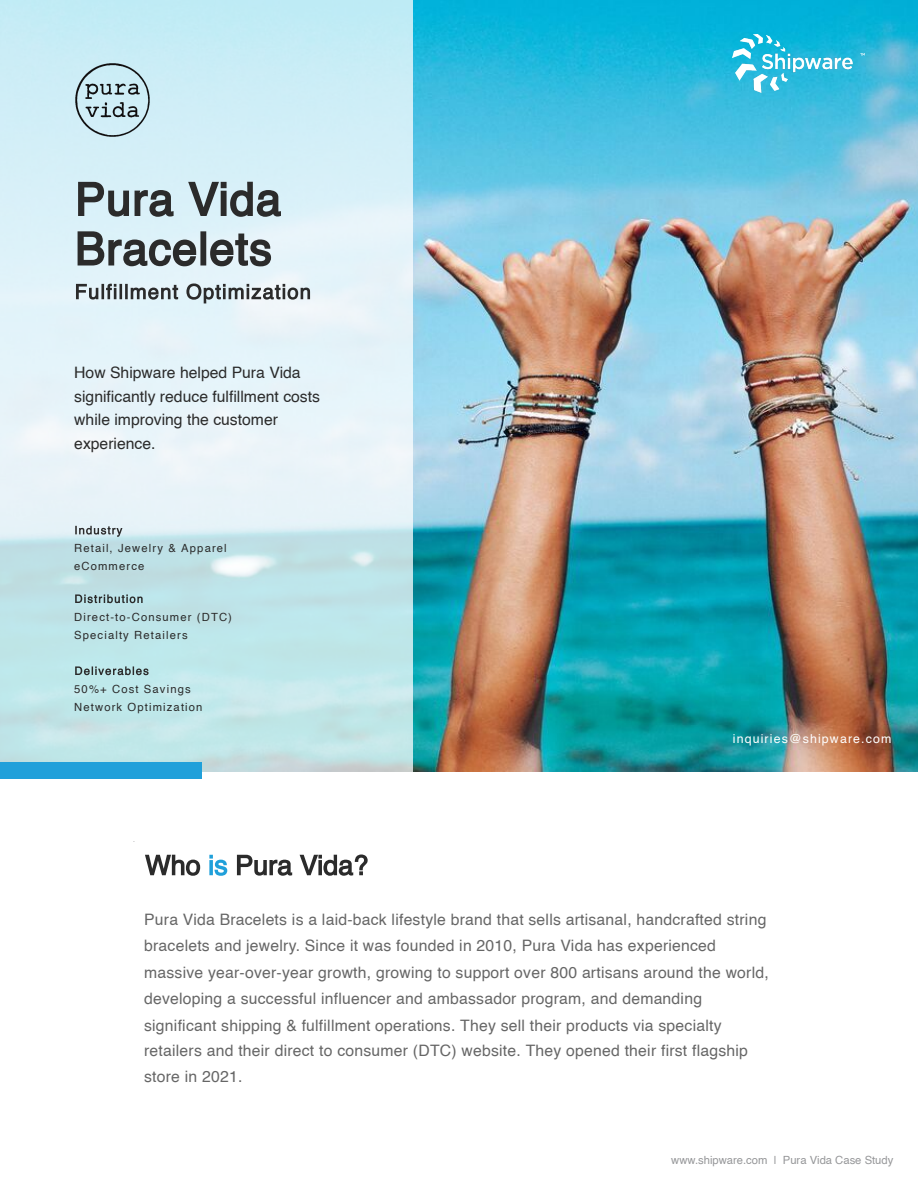
<style>
.page{position:relative;width:918px;height:1188px;background:#fff}
.page>*{position:absolute;margin:0;border:0;box-sizing:border-box;transform-origin:0 0}
.t1{font:15.75px/26.2px "Helvetica";letter-spacing:.015em;color:#666}
.t2{font:15.75px/23.7px "Helvetica";color:#2b2b2b}
.t3{font:12.3px "Helvetica";letter-spacing:.09em;color:#fff}
.t4{font:11.25px/18px "Helvetica";letter-spacing:.1em;color:#2b2b2b}
.t5{font:11.25px "Helvetica";color:#969799}
</style>
<div class="page">
<img style="left:413px;top:0;width:505px;height:771px">
<svg style="left:145px;top:855px;width:55px;height:21px"></svg>
<svg style="left:209px;top:855px;width:18px;height:21px"></svg>
<svg style="left:237px;top:855px;width:131px;height:21px"></svg>
<img style="left:732px;top:35px;width:133px;height:57px">
<svg style="left:0;top:0;width:413px;height:779px;background:#d3edf2"></svg>
<svg style="left:75px;top:526px;width:47px;height:11px"></svg>
<svg style="left:75px;top:594px;width:68px;height:9px"></svg>
<svg style="left:75px;top:666px;width:74px;height:9px"></svg>
<svg style="left:78px;top:182px;width:203px;height:35px;background:#93a1a6"></svg>
<svg style="left:78px;top:231px;width:193px;height:35px;background:#8d969a"></svg>
<svg style="left:76px;top:283px;width:234px;height:20px;background:#abb4b8"></svg>
<img style="left:70px;top:57px;width:85px;height:86px">
<div style="left:0;top:762px;width:202px;height:16px;background:#20a0da"></div>
<p class="t2" style="left:74px;top:362px;width:247px">How Shipware helped Pura Vida significantly reduce fulfi llment costs while improving the customer experience.</p>
<p class="t4" style="left:74px;top:540px;width:154px">Retail, Jewelry &amp; Apparel eCommerce</p>
<p class="t4" style="left:74px;top:609px;width:159px">Direct-to-Consumer (DTC)<br>Specialty Retailers</p>
<p class="t4" style="left:74px;top:681px;width:130px">50%+ Cost Savings<br>Network Optimization</p>
<p class="t3" style="left:733px;top:733px;width:160px">inquiries@shipware.com</p>
<p class="t1" style="left:144px;top:907px;width:626px">Pura Vida Bracelets is a laid-back lifestyle brand that sells artisanal, handcrafted string bracelets and jewelry. Since it was founded in 2010, Pura Vida has experienced massive year-over-year growth, growing to support over 800 artisans around the world, developing a successful influencer and ambassador program, and demanding significant shipping &amp; fulfillment operations. They sell their products via specialty retailers and their direct to consumer (DTC) website. They opened their first flagship store in 2021.</p>
<p class="t5" style="left:671px;top:1156px;width:224px">www.shipware.com | Pura Vida Case Study</p>
</div>
